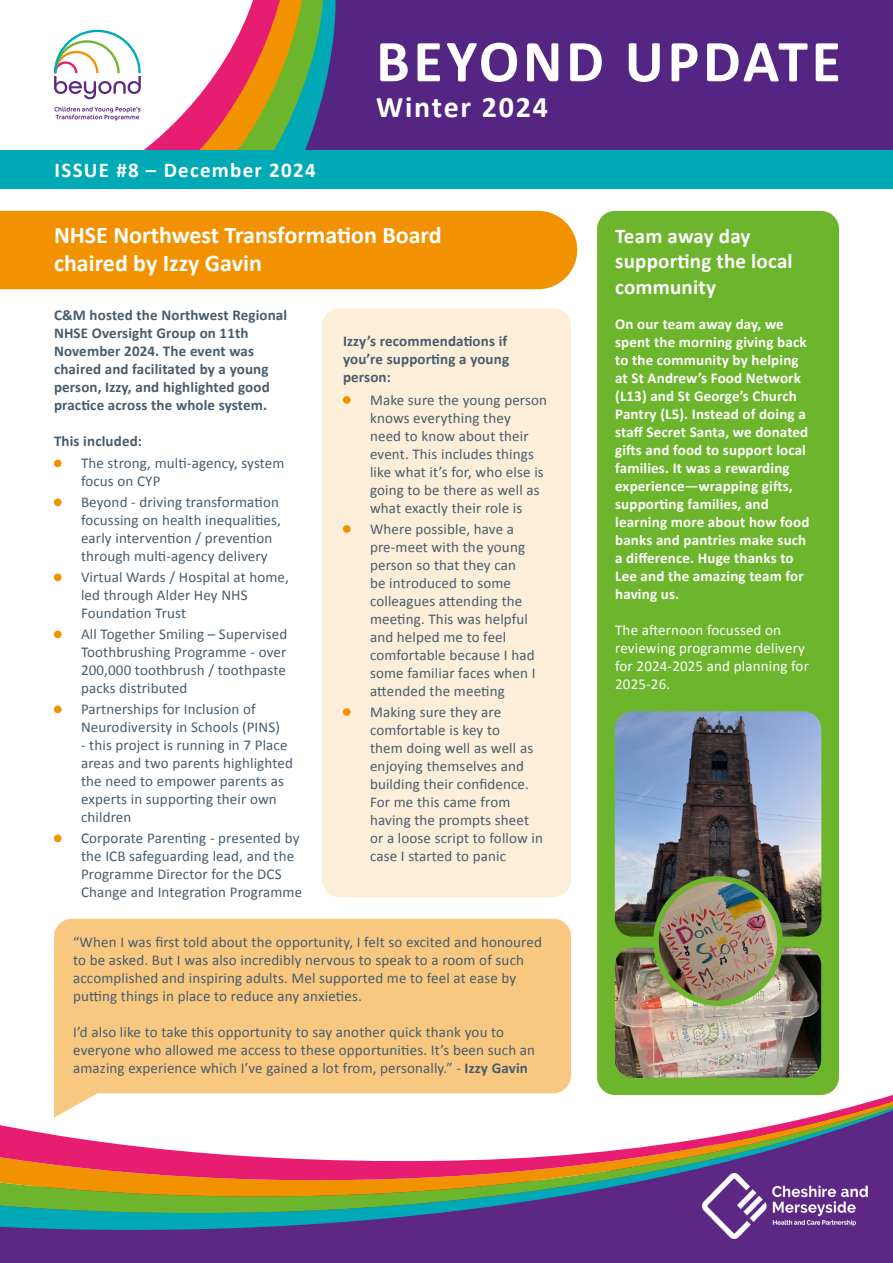
<style>
.page{position:relative;width:893px;height:1263px;background:#fff}
.page>*{position:absolute;margin:0;border:0;box-sizing:border-box;transform-origin:0 0}
.t1{font:700 60px "Calibri";letter-spacing:.06em;color:#fff}
.t2{font:700 30px "Calibri";letter-spacing:.06em;color:#fff}
.t3{font:700 24px/28.8px "Calibri";color:#fff}
.t4{font:700 21px/25.2px "Calibri";letter-spacing:.01em;color:#fff}
.t5{font:700 21px "Calibri";letter-spacing:.06em;color:#fff}
.t6{font:15px/18px "Calibri";letter-spacing:.01em;color:#475c6d}
.t7{font:700 15px/18px "Calibri";letter-spacing:.01em;color:#fff}
.t8{font:700 15px/18px "Calibri";letter-spacing:.01em;color:#475c6d}
.t9{font:15px/18px "Calibri";letter-spacing:.01em;color:#fff}
.s1{color:#f39200}
.s2{font-weight:700}
</style>
<div class="page">
<div style="left:0;top:1249px;width:893px;height:14px;background:#5c2884"></div>
<div style="left:0;top:1235px;width:893px;height:14px;background:#5c2884"></div>
<svg style="left:0;top:1221px;width:893px;height:14px;background:#46468f"></svg>
<svg style="left:0;top:1206px;width:893px;height:15px;background:#37758a"></svg>
<svg style="left:0;top:1062px;width:893px;height:144px"></svg>
<img style="left:702px;top:1174px;width:165px;height:64px">
<div style="left:354px;top:0;width:539px;height:150px;background:#542582"></div>
<svg style="left:54px;top:0;width:300px;height:150px"></svg>
<div style="left:0;top:150px;width:893px;height:39px;background:#00a9b6"></div>
<div style="left:0;top:211px;width:577px;height:78px;background:#f39200"></div>
<svg style="left:54px;top:919px;width:517px;height:199px;background:#f9ce8f"></svg>
<div style="left:597px;top:211px;width:242px;height:884px;background:#6cb52d;border-radius:18px"></div>
<img style="left:615px;top:947px;width:206px;height:131px">
<img style="left:615px;top:711px;width:206px;height:225px">
<img style="left:656px;top:879px;width:124px;height:124px;border-radius:62px">
<div style="left:653px;top:876px;width:130px;height:130px;border:6px solid #6cb52d;border-radius:62px"></div>
<div style="left:322px;top:308px;width:249px;height:589px;background:#fdeed9;border-radius:18px"></div>
<h3 class="t5" style="left:55px;top:155px;width:263px">ISSUE #8 – December 2024</h3>
<h1 class="t1" style="left:376px;top:19px;width:466px">BEYOND UPDATE</h1>
<h2 class="t2" style="left:376px;top:86px;width:173px">Winter 2024</h2>
<h3 class="t3" style="left:54px;top:219px;width:389px">NHSE Northwest Transformation Board chaired by Izzy Gavin</h3>
<p class="t8" style="left:54px;top:305px;width:235px">C&amp;M hosted the Northwest Regional<br>NHSE Oversight Group on 11th<br>November 2024. The event was chaired and facilitated by a young person, Izzy, and highlighted good practice across the whole system.</p>
<p class="t8" style="left:54px;top:431px;width:90px">This included:</p>
<p class="t6" style="left:81px;top:454px;width:205px;text-indent:-27px"><span class="s1">•</span> The strong, multi-agency, system focus on CYP</p>
<p class="t6" style="left:81px;top:493px;width:201px;text-indent:-27px"><span class="s1">•</span> Beyond - driving transformation focussing on health inequalities, early intervention / prevention through multi-agency delivery</p>
<p class="t6" style="left:81px;top:568px;width:209px;text-indent:-27px"><span class="s1">•</span> Virtual Wards / Hospital at home, led through Alder Hey NHS<br>Foundation Trust</p>
<p class="t6" style="left:81px;top:625px;width:208px;text-align:justify;text-indent:-27px"><span class="s1">•</span> All Together Smiling – Supervised Toothbrushing Programme - over 200,000 toothbrush / toothpaste packs distributed</p>
<p class="t6" style="left:81px;top:700px;width:200px;text-indent:-27px"><span class="s1">•</span> Partnerships for Inclusion of<br>Neurodiversity in Schools (PINS)</p>
<p class="t6" style="left:81px;top:736px;width:213px">- this project is running in 7 Place areas and two parents highlighted the need to empower parents as experts in supporting their own children</p>
<p class="t6" style="left:81px;top:829px;width:223px;text-indent:-27px"><span class="s1">•</span> Corporate Parenting - presented by the ICB safeguarding lead, and the Programme Director for the DCS Change and Integration Programme</p>
<p class="t8" style="left:343px;top:332px;width:168px">Izzy’s recommendations if you’re supporting a young person:</p>
<p class="t6" style="left:370px;top:390px;width:179px;text-indent:-27px"><span class="s1">•</span> Make sure the young person knows everything they<br>need to know about their event. This includes things like what it’s for, who else is going to be there as well as what exactly their role is</p>
<p class="t6" style="left:370px;top:519px;width:167px;text-indent:-27px"><span class="s1">•</span> Where possible, have a pre-meet with the young person so that they can<br>be introduced to some colleagues attending the meeting. This was helpful and helped me to feel comfortable because I had some familiar faces when I attended the meeting</p>
<p class="t6" style="left:370px;top:702px;width:175px;text-indent:-27px"><span class="s1">•</span> Making sure they are comfortable is key to<br>them doing well as well as enjoying themselves and building their confidence.<br>For me this came from having the prompts sheet or a loose script to follow in case I started to panic</p>
<p class="t6" style="left:73px;top:932px;width:470px">“When I was first told about the opportunity, I felt so excited and honoured to be asked. But I was also incredibly nervous to speak to a room of such accomplished and inspiring adults. Mel supported me to feel at ease by putting things in place to reduce any anxieties.</p>
<p class="t6" style="left:73px;top:1022px;width:463px">I’d also like to take this opportunity to say another quick thank you to everyone who allowed me access to these opportunities. It’s been such an amazing experience which I’ve gained a lot from, personally.” - <span class="s2">Izzy Gavin</span></p>
<h3 class="t4" style="left:615px;top:223px;width:179px">Team away day supporting the local community</h3>
<p class="t7" style="left:615px;top:314px;width:196px">On our team away day, we spent the morning giving back to the community by helping at St Andrew’s Food Network (L13) and St George’s Church<br>Pantry (L5). Instead of doing a staff Secret Santa, we donated gifts and food to support local families. It was a rewarding experience—wrapping gifts, supporting families, and learning more about how food banks and pantries make such a difference. Huge thanks to<br>Lee and the amazing team for having us.</p>
<p class="t9" style="left:615px;top:620px;width:195px">The afternoon focussed on reviewing programme delivery for 2024-2025 and planning for<br>2025-26.</p>
</div>
